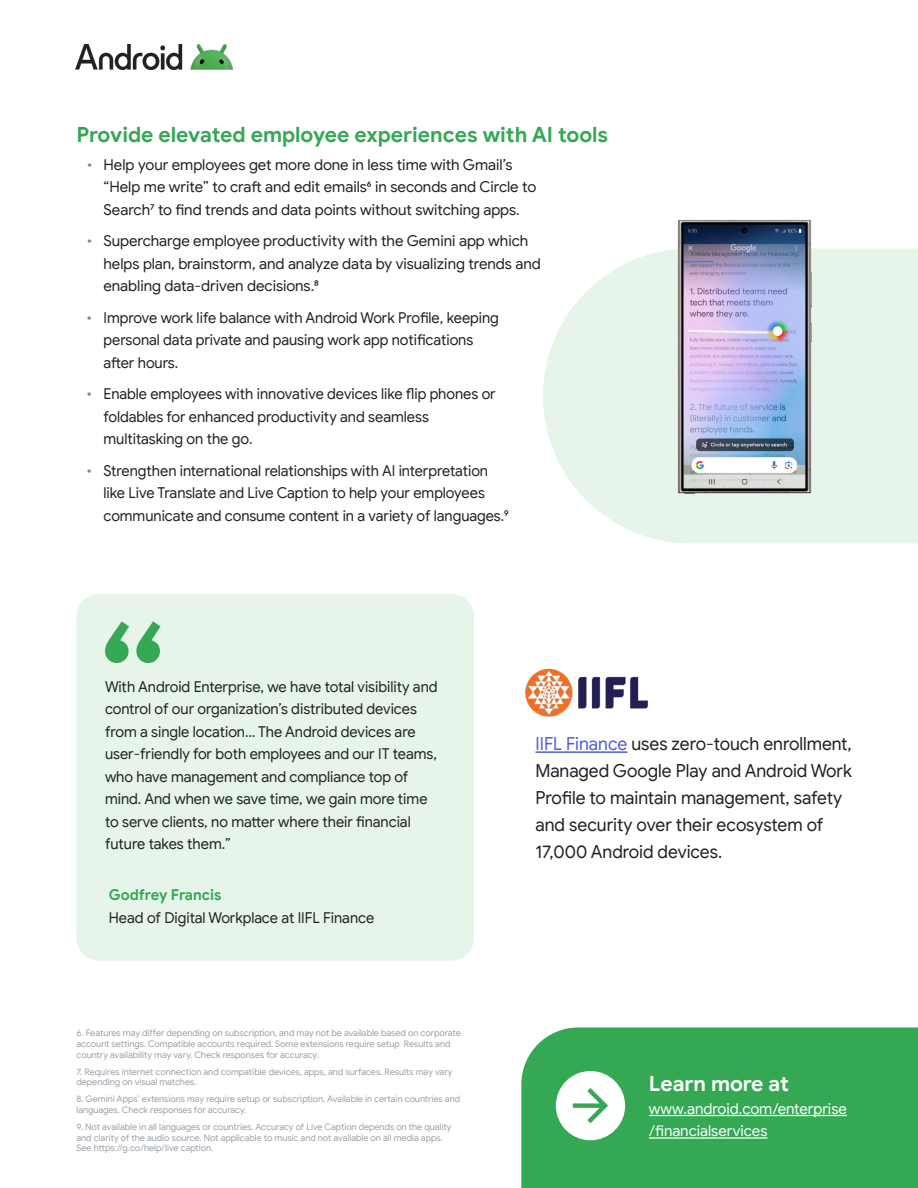
<style>
.page{position:relative;width:918px;height:1188px;background:#fff}
.page>*{position:absolute;margin:0;border:0;box-sizing:border-box;transform-origin:0 0}
.t1{font:700 21px "Google Sans";letter-spacing:-.005em;color:#34a853}
.t2{font:700 21px "Google Sans";letter-spacing:-.005em;color:#fff}
.t3{font:18px/27px "Google Sans";color:#202124}
.t4{font:15px/22.5px "Google Sans";color:#202124}
.t5{font:15px/22.5px "Google Sans";color:#fff}
.t6{font:700 15px "Google Sans";color:#34a853}
.t7{font:9px/10.8px "Google Sans";color:#9aa0a6}
.s1{color:#80868b}
.s2{color:#4f5cd6}
</style>
<div class="page">
<img style="left:76px;top:45px;width:157px;height:24px">
<div style="left:76px;top:594px;width:398px;height:367px;background:#e6f4ea;border-radius:22px"></div>
<hr style="left:536px;top:751px;width:91px;height:2px;background:#4f5cd6">
<img style="left:525px;top:668px;width:123px;height:49px">
<div style="left:521px;top:1028px;width:397px;height:160px;background:#34a853"></div>
<hr style="left:649px;top:1115px;width:198px;height:1px;background:#fff">
<hr style="left:649px;top:1137px;width:119px;height:2px;background:#fff">
<div style="left:556px;top:1071px;width:69px;height:69px;background:#fff;border-radius:50%"></div>
<svg style="left:573px;top:1088px;width:35px;height:35px"></svg>
<svg style="left:543px;top:249px;width:375px;height:294px;fill:#e6f4ea"></svg>
<img style="left:664px;top:220px;width:161px;height:283px">
<svg style="left:105px;top:621px;width:55px;height:42px"></svg>
<h1 class="t1" style="left:76px;top:121px;width:533px">Provide elevated employee experiences with AI tools</h1>
<p class="t4" style="left:104px;top:153px;width:434px;text-indent:-17px"><span class="s1">•</span> Help your employees get more done in less time with Gmail’s “Help me write” to craft and edit emails6 in seconds and Circle to<br>Search7 to find trends and data points without switching apps.</p>
<p class="t4" style="left:104px;top:230px;width:439px;text-indent:-17px"><span class="s1">•</span> Supercharge employee productivity with the Gemini app which helps plan, brainstorm, and analyze data by visualizing trends and enabling data-driven decisions.8</p>
<p class="t4" style="left:104px;top:306px;width:397px;text-indent:-17px"><span class="s1">•</span> Improve work life balance with Android Work Profile, keeping personal data private and pausing work app notifications after hours.</p>
<p class="t4" style="left:104px;top:383px;width:394px;text-indent:-17px"><span class="s1">•</span> Enable employees with innovative devices like flip phones or foldables for enhanced productivity and seamless multitasking on the go.</p>
<p class="t4" style="left:104px;top:459px;width:407px;text-indent:-17px"><span class="s1">•</span> Strengthen international relationships with AI interpretation like Live Translate and Live Caption to help your employees communicate and consume content in a variety of languages.9</p>
<p class="t4" style="left:105px;top:675px;width:334px">With Android Enterprise, we have total visibility and control of our organization’s distributed devices from a single location… The Android devices are user-friendly for both employees and our IT teams, who have management and compliance top of mind. And when we save time, we gain more time to serve clients, no matter where their financial future takes them.”</p>
<p class="t6" style="left:109px;top:886px;width:114px">Godfrey Francis</p>
<p class="t4" style="left:109px;top:906px;width:267px">Head of Digital Workplace at IIFL Finance</p>
<p class="t7" style="left:76px;top:1028px;width:386px">6. Features may differ depending on subscription, and may not be available based on corporate account settings. Compatible accounts required. Some extensions require setup Results and country availability may vary. Check responses for accuracy.</p>
<p class="t7" style="left:76px;top:1066px;width:378px">7. Requires internet connection and compatible devices, apps, and surfaces. Results may vary depending on visual matches.</p>
<p class="t7" style="left:76px;top:1094px;width:385px">8. Gemini Apps’ extensions may require setup or subscription. Available in certain countries and languages. Check responses for accuracy.</p>
<p class="t7" style="left:76px;top:1121px;width:376px">9. Not available in all languages or countries. Accuracy of Live Caption depends on the quality and clarity of the audio source. Not applicable to music and not available on all media apps.<br>See https://g.co/help/live caption.</p>
<p class="t3" style="left:536px;top:730px;width:318px"><span class="s2">IIFL Finance</span> uses zero-touch enrollment, Managed Google Play and Android Work Profile to maintain management, safety and security over their ecosystem of 17,000 Android devices.</p>
<h1 class="t2" style="left:649px;top:1071px;width:141px">Learn more at</h1>
<p class="t5" style="left:649px;top:1097px;width:200px">www.android.com/enterprise /financialservices</p>
</div>
